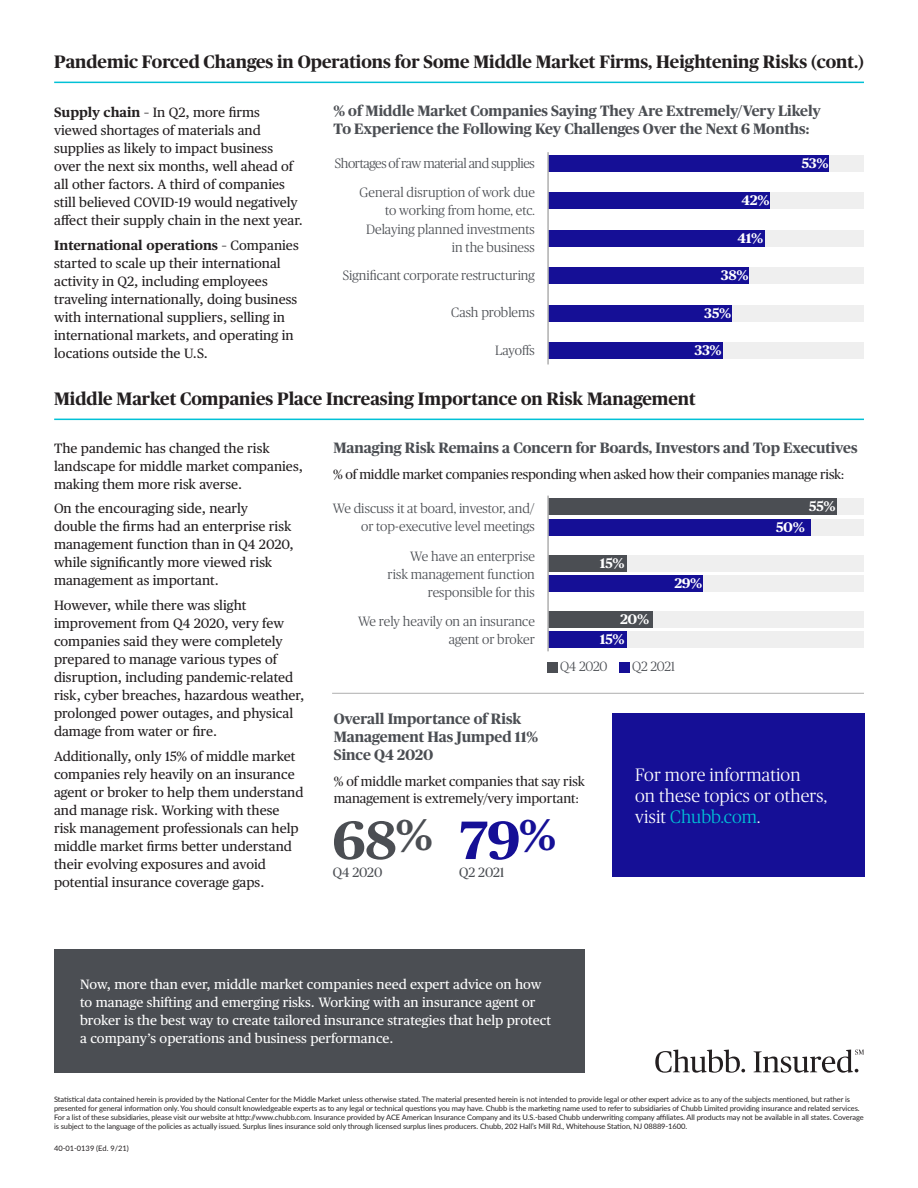
<style>
.page{position:relative;width:918px;height:1188px;background:#fff}
.page>*{position:absolute;margin:0;border:0;box-sizing:border-box;transform-origin:0 0}
.t1{font:700 54px "Chubb Publico Text";color:#4b4e53}
.t2{font:700 54px "Chubb Publico Text";color:#150f96}
.t3{font:700 18px "Publico";color:#231f20}
.t4{font:300 18px/21px "Publico";letter-spacing:.01em;color:#fff}
.t5{font:700 15px/18px "Publico";color:#4b4e53}
.t6{font:700 13.95px/20.4px "Chubb Publico Text";letter-spacing:-.03em;color:#fff}
.t7{font:13.5px/18px "Chubb Publico Text";color:#231f20}
.t8{font:300 13.5px/18px "Publico";color:#4b4e53;text-align:right}
.t9{font:13.5px/18px "Chubb Publico Text";color:#fff}
.t10{font:13.5px/16.5px "Publico";letter-spacing:-.01em;color:#231f20}
.t11{font:300 13.5px "Publico";letter-spacing:-.03em;color:#4b4e53}
.t12{font:13.5px "Publico";color:#4b4e53}
.t13{font:7.5px/9px "Lato";letter-spacing:-.01em;color:#231f20}
.s1{font-weight:700}
.s2{color:#01c1d6}
</style>
<div class="page">
<div style="left:549px;top:499px;width:315px;height:16px;background:#efefef"></div>
<div style="left:549px;top:519px;width:315px;height:16px;background:#efefef"></div>
<div style="left:549px;top:555px;width:315px;height:16px;background:#efefef"></div>
<div style="left:549px;top:575px;width:315px;height:17px;background:#efefef"></div>
<div style="left:549px;top:611px;width:315px;height:17px;background:#efefef"></div>
<div style="left:549px;top:632px;width:315px;height:16px;background:#efefef"></div>
<div style="left:548px;top:499px;width:288px;height:16px;background:#4b4e53"></div>
<div style="left:548px;top:519px;width:262px;height:16px;background:#150f96"></div>
<div style="left:548px;top:555px;width:78px;height:16px;background:#4b4e53"></div>
<div style="left:548px;top:575px;width:154px;height:17px;background:#150f96"></div>
<div style="left:548px;top:611px;width:105px;height:17px;background:#4b4e53"></div>
<div style="left:548px;top:632px;width:78px;height:16px;background:#150f96"></div>
<div style="left:548px;top:155px;width:316px;height:17px;background:#efefef"></div>
<div style="left:548px;top:193px;width:316px;height:16px;background:#efefef"></div>
<div style="left:548px;top:230px;width:316px;height:16px;background:#efefef"></div>
<div style="left:548px;top:268px;width:316px;height:16px;background:#efefef"></div>
<div style="left:548px;top:305px;width:316px;height:16px;background:#efefef"></div>
<div style="left:548px;top:343px;width:316px;height:16px;background:#efefef"></div>
<div style="left:548px;top:155px;width:281px;height:17px;background:#150f96"></div>
<div style="left:548px;top:193px;width:222px;height:16px;background:#150f96"></div>
<div style="left:548px;top:230px;width:217px;height:16px;background:#150f96"></div>
<div style="left:548px;top:268px;width:201px;height:16px;background:#150f96"></div>
<div style="left:548px;top:305px;width:184px;height:16px;background:#150f96"></div>
<div style="left:548px;top:343px;width:174px;height:16px;background:#150f96"></div>
<div style="left:54px;top:949px;width:531px;height:124px;background:#4b4e53"></div>
<hr style="left:54px;top:419px;width:810px;height:1px;background:#01c1d6">
<hr style="left:54px;top:82px;width:810px;height:1px;background:#01c1d6">
<div style="left:612px;top:713px;width:253px;height:164px;background:#150f96"></div>
<hr style="left:547px;top:152px;width:2px;height:212px;background:#afafaf">
<hr style="left:547px;top:496px;width:2px;height:155px;background:#afafaf">
<div style="left:547px;top:663px;width:10px;height:10px;background:#4b4e53"></div>
<div style="left:619px;top:663px;width:10px;height:10px;background:#150f96"></div>
<hr style="left:332px;top:693px;width:532px;height:1px;background:#afafaf">
<svg style="left:655px;top:1050px;width:90px;height:23px"></svg>
<svg style="left:754px;top:1050px;width:110px;height:23px"></svg>
<h2 class="t3" style="left:54px;top:52px;width:811px">Pandemic Forced Changes in Operations for Some Middle Market Firms, Heightening Risks (cont.)</h2>
<p class="t7" style="left:54px;top:103px;width:250px"><span class="s1">Supply chain</span> – In Q2, more firms viewed shortages of materials and supplies as likely to impact business over the next six months, well ahead of all other factors. A third of companies still believed COVID-19 would negatively affect their supply chain in the next year.</p>
<p class="t7" style="left:54px;top:235px;width:246px"><span class="s1">International operations</span> – Companies started to scale up their international activity in Q2, including employees traveling internationally, doing business with international suppliers, selling in international markets, and operating in locations outside the U.S.</p>
<p class="t5" style="left:333px;top:102px;width:489px">% of Middle Market Companies Saying They Are Extremely/Very Likely<br>To Experience the Following Key Challenges Over the Next 6 Months:</p>
<p class="t11" style="left:335px;top:156px;width:202px">Shortages of raw material and supplies</p>
<p class="t6" style="left:802px;top:152px;width:28px">53%</p>
<p class="t8" style="left:360px;top:183px;width:177px">General disruption of work due to working from home, etc.</p>
<p class="t6" style="left:742px;top:189px;width:29px">42%</p>
<p class="t8" style="left:366px;top:220px;width:170px">Delaying planned investments in the business</p>
<p class="t6" style="left:738px;top:227px;width:27px">41%</p>
<p class="t8" style="left:343px;top:267px;width:194px">Significant corporate restructuring</p>
<p class="t6" style="left:721px;top:264px;width:29px">38%</p>
<p class="t8" style="left:451px;top:304px;width:85px">Cash problems</p>
<p class="t6" style="left:704px;top:302px;width:28px">35%</p>
<p class="t8" style="left:495px;top:341px;width:41px">Layoffs</p>
<p class="t6" style="left:694px;top:339px;width:29px">33%</p>
<h2 class="t3" style="left:54px;top:389px;width:643px">Middle Market Companies Place Increasing Importance on Risk Management</h2>
<p class="t7" style="left:54px;top:438px;width:250px">The pandemic has changed the risk landscape for middle market companies, making them more risk averse.</p>
<p class="t7" style="left:54px;top:499px;width:241px">On the encouraging side, nearly<br>double the firms had an enterprise risk management function than in Q4 2020, while significantly more viewed risk management as important.</p>
<p class="t7" style="left:54px;top:596px;width:252px">However, while there was slight improvement from Q4 2020, very few companies said they were completely prepared to manage various types of disruption, including pandemic-related risk, cyber breaches, hazardous weather, prolonged power outages, and physical damage from water or fire.</p>
<p class="t7" style="left:54px;top:746px;width:251px">Additionally, only 15% of middle market companies rely heavily on an insurance agent or broker to help them understand and manage risk. Working with these risk management professionals can help middle market firms better understand their evolving exposures and avoid potential insurance coverage gaps.</p>
<p class="t5" style="left:333px;top:439px;width:526px">Managing Risk Remains a Concern for Boards, Investors and Top Executives</p>
<p class="t10" style="left:333px;top:466px;width:513px">% of middle market companies responding when asked how their companies manage risk:</p>
<p class="t8" style="left:333px;top:500px;width:203px">We discuss it at board, investor, and/ or top-executive level meetings</p>
<p class="t6" style="left:809px;top:495px;width:28px">55%</p>
<p class="t6" style="left:776px;top:516px;width:30px">50%</p>
<p class="t8" style="left:388px;top:547px;width:149px">We have an enterprise risk management function responsible for this</p>
<p class="t6" style="left:600px;top:552px;width:26px">15%</p>
<p class="t6" style="left:674px;top:572px;width:30px">29%</p>
<p class="t8" style="left:358px;top:612px;width:178px">We rely heavily on an insurance agent or broker</p>
<p class="t6" style="left:600px;top:608px;width:51px;text-indent:20px">20%<br>15%</p>
<p class="t8" style="left:560px;top:658px;width:49px">Q4 2020</p>
<p class="t8" style="left:632px;top:658px;width:45px">Q2 2021</p>
<p class="t5" style="left:334px;top:710px;width:206px">Overall Importance of Risk<br>Management Has Jumped 11%<br>Since Q4 2020</p>
<p class="t10" style="left:334px;top:773px;width:253px">% of middle market companies that say risk management is extremely/very important:</p>
<h1 class="t1" style="left:332px;top:798px;width:102px">68<sup>%</sup></h1>
<p class="t12" style="left:333px;top:865px;width:51px">Q4 2020</p>
<h2 class="t4" style="left:635px;top:765px;width:194px">For more information<br>on these topics or others, visit <span class="s2">Chubb.com</span>.</h2>
<h1 class="t2" style="left:459px;top:798px;width:99px">79<sup>%</sup></h1>
<p class="t12" style="left:459px;top:865px;width:47px">Q2 2021</p>
<p class="t9" style="left:80px;top:975px;width:472px">Now, more than ever, middle market companies need expert advice on how to manage shifting and emerging risks. Working with an insurance agent or broker is the best way to create tailored insurance strategies that help protect a company’s operations and business performance.</p>
<p class="t13" style="left:54px;top:1094px;width:811px">Statistical data contained herein is provided by the National Center for the Middle Market unless otherwise stated. The material presented herein is not intended to provide legal or other expert advice as to any of the subjects mentioned, but rather is presented for general information only. You should consult knowledgeable experts as to any legal or technical questions you may have. Chubb is the marketing name used to refer to subsidiaries of Chubb Limited providing insurance and related services.<br>For a list of these subsidiaries, please visit our website at http://www.chubb.com. Insurance provided by ACE American Insurance Company and its U.S.-based Chubb underwriting company affiliates. All products may not be available in all states. Coverage is subject to the language of the policies as actually issued. Surplus lines insurance sold only through licensed surplus lines producers. Chubb, 202 Hall’s Mill Rd., Whitehouse Station, NJ 08889-1600.</p>
<p class="t13" style="left:54px;top:1144px;width:76px">40-01-0139 (Ed. 9/21)</p>
</div>
